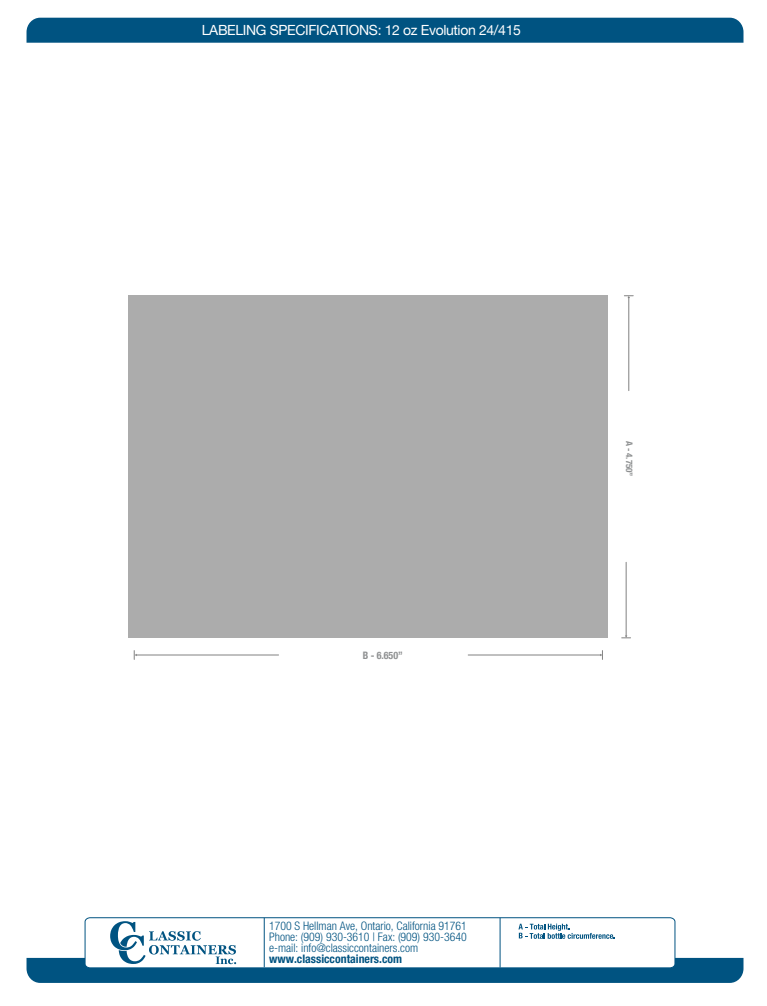
<style>
.page{position:relative;width:767px;height:1006px;background:#fff}
.page>*{position:absolute;margin:0;border:0;box-sizing:border-box;transform-origin:0 0}
.t1{font:14px "Helvetica Neue";letter-spacing:-.025em;color:#fff}
.t2{font:300 condensed 11.8px/10.9px "Helvetica Neue LT Pro";color:#005381;text-align:justify}
.t3{font:700 condensed 11.8px "Helvetica Neue LT Pro";color:#005381}
.t4{font:700 condensed 10.3px "Helvetica Neue";color:#8e9091}
.t5{font:700 condensed 9px "Helvetica Neue";color:#8e9091}
</style>
<div class="page">
<div style="left:27px;top:18px;width:716px;height:25px;background:#005381"></div>
<div style="left:128px;top:296px;width:479px;height:342px;background:#acacac"></div>
<hr style="left:136px;top:655px;width:142px;height:1px;background:#818181">
<svg style="left:134px;top:650px;width:3px;height:9px"></svg>
<hr style="left:468px;top:655px;width:132px;height:1px;background:#818181">
<svg style="left:600px;top:650px;width:3px;height:9px"></svg>
<hr style="left:628px;top:298px;width:1px;height:93px;background:#818181">
<svg style="left:624px;top:296px;width:9px;height:2px"></svg>
<hr style="left:626px;top:562px;width:1px;height:74px;background:#818181">
<svg style="left:621px;top:635px;width:9px;height:4px"></svg>
<svg style="left:27px;top:917px;width:716px;height:66px"></svg>
<p class="t1" style="left:202px;top:18px;width:320px">LABELING SPECIFICATIONS: 12 oz Evolution 24/415</p>
<p class="t4" style="left:363px;top:647px;width:41px">B - 6.650”</p>
<p class="t2" style="left:269px;top:920px;width:199px">1700 S Hellman Ave, Ontario, California 91761<br>Phone: (909) 930-3610 | Fax: (909) 930-3640 e-mail: info@classiccontainers.com</p>
<p class="t3" style="left:269px;top:951px;width:134px">www.classiccontainers.com</p>
<p class="t5" style="left:636px;top:441px;width:38px;rotate:90deg">A - 4.750”</p>
</div>
